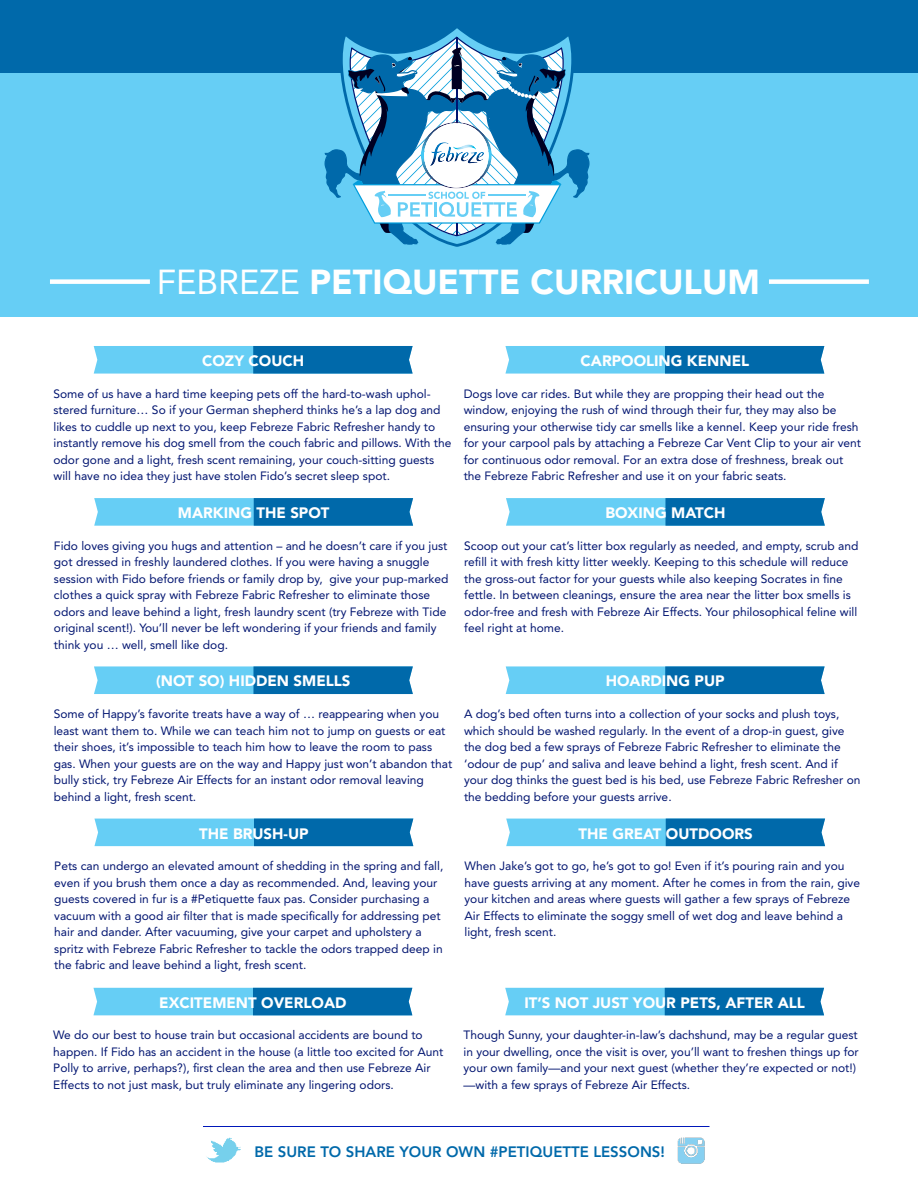
<style>
.page{position:relative;width:918px;height:1188px;background:#fff}
.page>*{position:absolute;margin:0;border:0;box-sizing:border-box;transform-origin:0 0}
.t1{font:900 34.35px "Avenir LT Std";color:#fff}
.t2{font:900 15px "Avenir LT Std";color:#fff}
.t3{font:800 15px "Avenir LT Std";color:#0069aa}
.t4{font:12px/16.5px "Avenir LT Std";color:#001470}
.s1{font-weight:400}
</style>
<div class="page">
<div style="left:0;top:0;width:918px;height:316px;background:#66cef5"></div>
<div style="left:0;top:0;width:918px;height:73px;background:#0069aa"></div>
<svg style="left:94px;top:346px;width:319px;height:28px;background:#379dd0"></svg>
<div style="left:769px;top:279px;width:100px;height:5px;background:#fff"></div>
<div style="left:50px;top:279px;width:100px;height:5px;background:#fff"></div>
<img style="left:206px;top:1137px;width:35px;height:26px">
<img style="left:677px;top:1137px;width:28px;height:27px">
<hr style="left:203px;top:1126px;width:507px;height:1px;background:#0017b9">
<svg style="left:324px;top:28px;width:266px;height:219px"></svg>
<svg style="left:505px;top:346px;width:319px;height:28px;background:#379dd0"></svg>
<svg style="left:94px;top:498px;width:319px;height:28px;background:#379dd0"></svg>
<svg style="left:506px;top:498px;width:319px;height:28px;background:#379dd0"></svg>
<svg style="left:94px;top:666px;width:319px;height:28px;background:#379ed0"></svg>
<svg style="left:506px;top:666px;width:319px;height:28px;background:#379ed0"></svg>
<svg style="left:94px;top:819px;width:319px;height:27px;background:#359cd0"></svg>
<svg style="left:506px;top:819px;width:319px;height:27px;background:#359cd0"></svg>
<svg style="left:93px;top:988px;width:319px;height:27px;background:#359cd0"></svg>
<svg style="left:505px;top:988px;width:319px;height:27px;background:#359cd0"></svg>
<h1 class="t1" style="left:157px;top:269px;width:605px"><span class="s1">FEBREZE</span> PETIQUETTE CURRICULUM</h1>
<p class="t2" style="left:202px;top:355px;width:103px">COZY COUCH</p>
<p class="t2" style="left:581px;top:355px;width:170px">CARPOOLING KENNEL</p>
<p class="t4" style="left:53px;top:386px;width:399px">Some of us have a hard time keeping pets off the hard-to-wash uphol&shy;stered furniture… So if your German shepherd thinks he’s a lap dog and likes to cuddle up next to you, keep Febreze Fabric Refresher handy to instantly remove his dog smell from the couch fabric and pillows. With the odor gone and a light, fresh scent remaining, your couch-sitting guests will have no idea they just have stolen Fido’s secret sleep spot.</p>
<p class="t4" style="left:464px;top:386px;width:399px">Dogs love car rides. But while they are propping their head out the window, enjoying the rush of wind through their fur, they may also be ensuring your otherwise tidy car smells like a kennel. Keep your ride fresh for your carpool pals by attaching a Febreze Car Vent Clip to your air vent for continuous odor removal. For an extra dose of freshness, break out the Febreze Fabric Refresher and use it on your fabric seats.</p>
<p class="t2" style="left:178px;top:507px;width:153px">MARKING THE SPOT</p>
<p class="t2" style="left:605px;top:507px;width:121px">BOXING MATCH</p>
<p class="t4" style="left:54px;top:538px;width:396px">Fido loves giving you hugs and attention – and he doesn’t care if you just got dressed in freshly laundered clothes. If you were having a snuggle session with Fido before friends or family drop by, give your pup-marked clothes a quick spray with Febreze Fabric Refresher to eliminate those odors and leave behind a light, fresh laundry scent (try Febreze with Tide original scent!). You’ll never be left wondering if your friends and family think you … well, smell like dog.</p>
<p class="t4" style="left:464px;top:538px;width:396px">Scoop out your cat’s litter box regularly as needed, and empty, scrub and refill it with fresh kitty litter weekly. Keeping to this schedule will reduce the gross-out factor for your guests while also keeping Socrates in fine fettle. In between cleanings, ensure the area near the litter box smells is odor-free and fresh with Febreze Air Effects. Your philosophical feline will feel right at home.</p>
<p class="t2" style="left:156px;top:676px;width:196px">(NOT SO) HIDDEN SMELLS</p>
<p class="t2" style="left:606px;top:676px;width:120px">HOARDING PUP</p>
<p class="t4" style="left:54px;top:707px;width:400px">Some of Happy’s favorite treats have a way of … reappearing when you least want them to. While we can teach him not to jump on guests or eat their shoes, it’s impossible to teach him how to leave the room to pass gas. When your guests are on the way and Happy just won’t abandon that bully stick, try Febreze Air Effects for an instant odor removal leaving behind a light, fresh scent.</p>
<p class="t4" style="left:464px;top:707px;width:398px">A dog’s bed often turns into a collection of your socks and plush toys, which should be washed regularly. In the event of a drop-in guest, give the dog bed a few sprays of Febreze Fabric Refresher to eliminate the ‘odour de pup’ and saliva and leave behind a light, fresh scent. And if your dog thinks the guest bed is his bed, use Febreze Fabric Refresher on the bedding before your guests arrive.</p>
<p class="t2" style="left:199px;top:828px;width:111px">THE BRUSH-UP</p>
<p class="t2" style="left:578px;top:828px;width:176px">THE GREAT OUTDOORS</p>
<p class="t4" style="left:54px;top:859px;width:391px">Pets can undergo an elevated amount of shedding in the spring and fall, even if you brush them once a day as recommended. And, leaving your guests covered in fur is a #Petiquette faux pas. Consider purchasing a vacuum with a good air filter that is made specifically for addressing pet hair and dander. After vacuuming, give your carpet and upholstery a spritz with Febreze Fabric Refresher to tackle the odors trapped deep in the fabric and leave behind a light, fresh scent.</p>
<p class="t4" style="left:465px;top:859px;width:397px">When Jake’s got to go, he’s got to go! Even if it’s pouring rain and you have guests arriving at any moment. After he comes in from the rain, give your kitchen and areas where guests will gather a few sprays of Febreze Air Effects to eliminate the soggy smell of wet dog and leave behind a light, fresh scent.</p>
<p class="t2" style="left:159px;top:997px;width:189px">EXCITEMENT OVERLOAD</p>
<p class="t2" style="left:524px;top:997px;width:282px">IT’S NOT JUST YOUR PETS, AFTER ALL</p>
<p class="t4" style="left:53px;top:1028px;width:392px">We do our best to house train but occasional accidents are bound to happen. If Fido has an accident in the house (a little too excited for Aunt Polly to arrive, perhaps?), first clean the area and then use Febreze Air Effects to not just mask, but truly eliminate any lingering odors.</p>
<p class="t4" style="left:464px;top:1028px;width:397px">Though Sunny, your daughter-in-law’s dachshund, may be a regular guest in your dwelling, once the visit is over, you’ll want to freshen things up for your own family—and your next guest (whether they’re expected or not!) —with a few sprays of Febreze Air Effects.</p>
<p class="t3" style="left:255px;top:1143px;width:412px">BE SURE TO SHARE YOUR OWN #PETIQUETTE LESSONS!</p>
</div>
